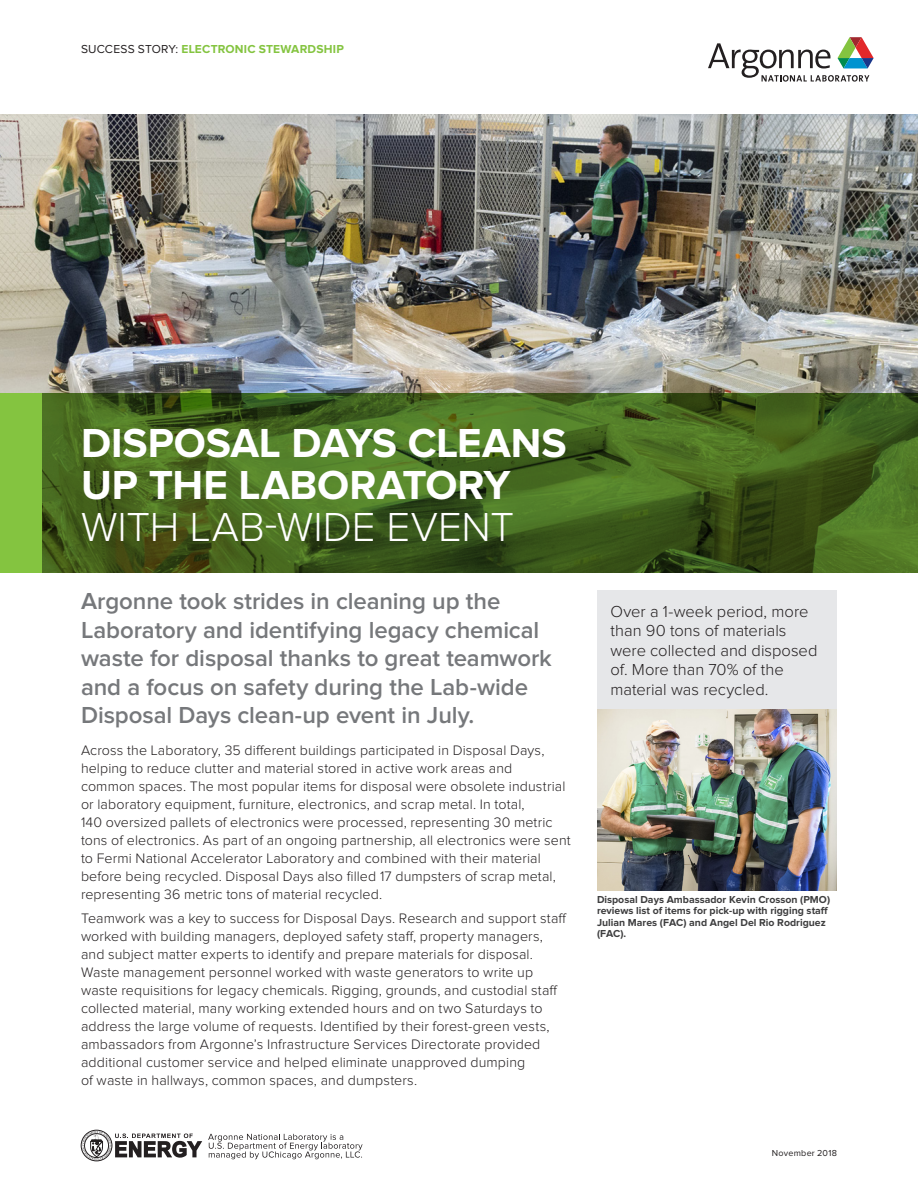
<style>
.page{position:relative;width:918px;height:1188px;background:#fff}
.page>*{position:absolute;margin:0;border:0;box-sizing:border-box;transform-origin:0 0}
._01_headline{font:700 42px/42px "Proxima Nova";color:#fff}
._12_connected_intro{font:600 24px/28.5px "Proxima Nova";letter-spacing:-.005em;color:#76787b}
._04_body_sidebar{font:300 16.5px/19.5px "Proxima Nova";color:#231f20}
._04_body{font:300 14.25px/18px "Proxima Nova";letter-spacing:.01em;color:#231f20}
._03_header_connected{font:700 12px "Proxima Nova";letter-spacing:.02em;color:#84c440}
._05_caption{font:700 10.5px/11.2px "Proxima Nova";color:#3e3e3f}
._10_date{font:9px "Proxima Nova";letter-spacing:.025em;color:#231f20}
.s1{font-weight:400;color:#231f20}
.s2{font-weight:300}
</style>
<div class="page">
<svg style="left:708px;top:37px;width:166px;height:45px"></svg>
<svg style="left:81px;top:1130px;width:121px;height:31px"></svg>
<svg style="left:208px;top:1134px;width:155px;height:25px"></svg>
<img style="left:0;top:115px;width:918px;height:278px">
<svg style="left:42px;top:393px;width:876px;height:179px;background:#44641e"></svg>
<div style="left:0;top:393px;width:42px;height:179px;background:#84c440"></div>
<img style="left:597px;top:708px;width:240px;height:182px">
<div style="left:597px;top:590px;width:240px;height:118px;background:#e6e7e9"></div>
<p class="_03_header_connected" style="left:81px;top:43px;width:264px"><span class="s1">SUCCESS STORY:</span> ELECTRONIC STEWARDSHIP</p>
<p class="_01_headline" style="left:81px;top:424px;width:487px">DISPOSAL DAYS CLEANS<br>UP THE LABORATORY<br><span class="s2">WITH LAB-WIDE EVENT</span></p>
<p class="_12_connected_intro" style="left:81px;top:588px;width:472px">Argonne took strides in cleaning up the Laboratory and identifying legacy chemical waste for disposal thanks to great teamwork and a focus on safety during the Lab-wide Disposal Days clean-up event in July.</p>
<p class="_04_body" style="left:81px;top:742px;width:491px">Across the Laboratory, 35 different buildings participated in Disposal Days, helping to reduce clutter and material stored in active work areas and<br>common spaces. The most popular items for disposal were obsolete industrial or laboratory equipment, furniture, electronics, and scrap metal. In total,<br>140 oversized pallets of electronics were processed, representing 30 metric tons of electronics. As part of an ongoing partnership, all electronics were sent to Fermi National Accelerator Laboratory and combined with their material before being recycled. Disposal Days also filled 17 dumpsters of scrap metal, representing 36 metric tons of material recycled.</p>
<p class="_04_body" style="left:81px;top:910px;width:487px">Teamwork was a key to success for Disposal Days. Research and support staff worked with building managers, deployed safety staff, property managers, and subject matter experts to identify and prepare materials for disposal.<br>Waste management personnel worked with waste generators to write up waste requisitions for legacy chemicals. Rigging, grounds, and custodial staff collected material, many working extended hours and on two Saturdays to address the large volume of requests. Identified by their forest-green vests, ambassadors from Argonne’s Infrastructure Services Directorate provided additional customer service and helped eliminate unapproved dumping<br>of waste in hallways, common spaces, and dumpsters.</p>
<p class="_04_body_sidebar" style="left:610px;top:602px;width:209px">Over a 1-week period, more than 90 tons of materials were collected and disposed of. More than 70% of the material was recycled.</p>
<p class="_05_caption" style="left:597px;top:894px;width:235px">Disposal Days Ambassador Kevin Crosson (PMO) reviews list of items for pick-up with rigging staff Julian Mares (FAC) and Angel Del Rio Rodriguez (FAC).</p>
<p class="_10_date" style="left:772px;top:1149px;width:67px">November 2018</p>
</div>
